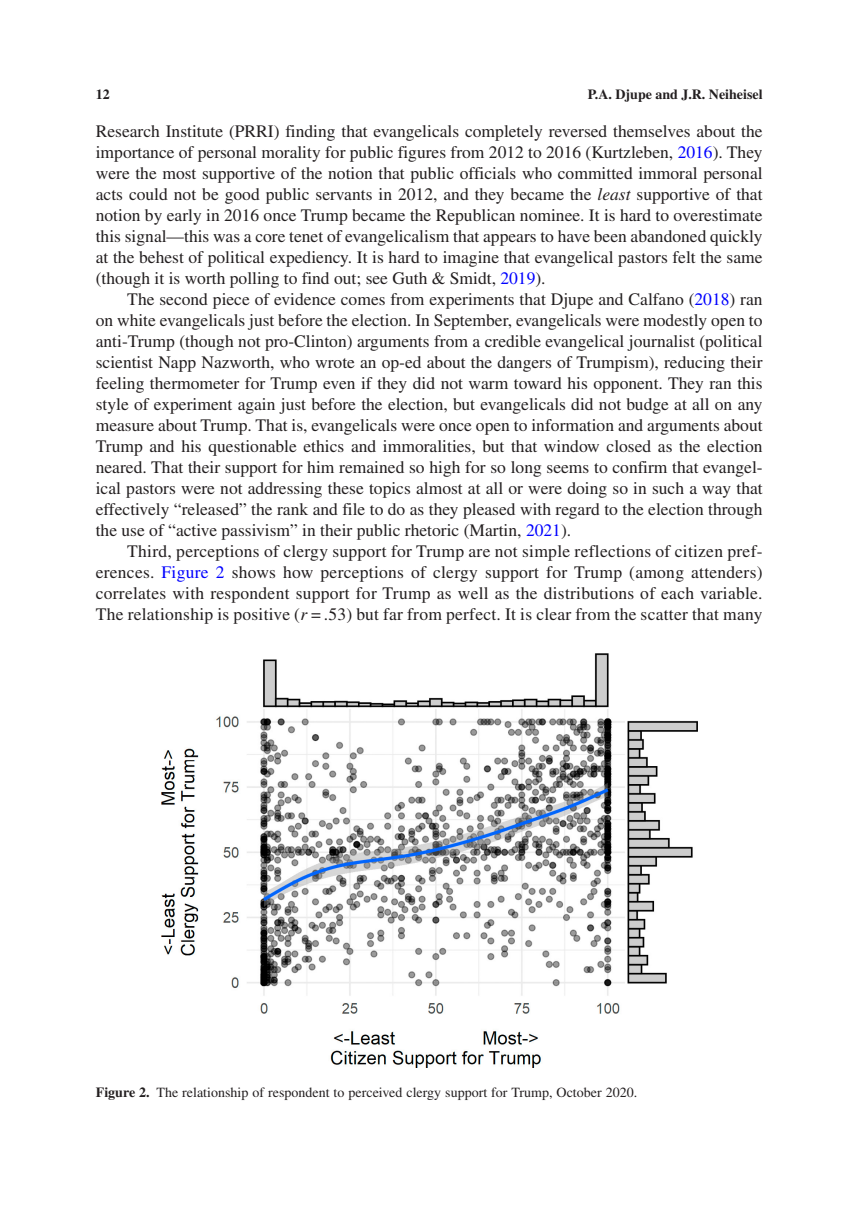
<style>
.page{position:relative;width:851px;height:1229px;background:#fff}
.page>*{position:absolute;margin:0;border:0;box-sizing:border-box;transform-origin:0 0}
.t1{font:17.5px/21px "Times LT Std";color:#231f20;text-align:justify}
.t2{font:14px "Times LT Std";color:#231f20}
.t3{font:700 14px "Times LT Std";color:#231f20}
.s1{color:#00f}
.s2{font-style:italic}
.s3{font-weight:700}
</style>
<div class="page">
<img style="left:161px;top:653px;width:536px;height:414px">
<p class="t3" style="left:96px;top:85px;width:15px">12</p>
<p class="t3" style="left:587px;top:85px;width:176px">P.A. Djupe and J.R. Neiheisel</p>
<p class="t1" style="left:96px;top:121px;width:668px">Research Institute (PRRI) finding that evangelicals completely reversed themselves about the importance of personal morality for public figures from 2012 to 2016 (Kurtzleben, <span class="s1">2016</span>). They were the most supportive of the notion that public officials who committed immoral personal acts could not be good public servants in 2012, and they became the <span class="s2">least</span> supportive of that notion by early in 2016 once Trump became the Republican nominee. It is hard to overestimate this signal—this was a core tenet of evangelicalism that appears to have been abandoned quickly at the behest of political expediency. It is hard to imagine that evangelical pastors felt the same (though it is worth polling to find out; see Guth &amp; Smidt, <span class="s1">2019</span>).</p>
<p class="t1" style="left:96px;top:289px;width:668px;text-indent:32px">The second piece of evidence comes from experiments that Djupe and Calfano (<span class="s1">2018</span>) ran on white evangelicals just before the election. In September, evangelicals were modestly open to anti-Trump (though not pro-Clinton) arguments from a credible evangelical journalist (political scientist Napp Nazworth, who wrote an op-ed about the dangers of Trumpism), reducing their feeling thermometer for Trump even if they did not warm toward his opponent. They ran this style of experiment again just before the election, but evangelicals did not budge at all on any measure about Trump. That is, evangelicals were once open to information and arguments about Trump and his questionable ethics and immoralities, but that window closed as the election neared. That their support for him remained so high for so long seems to confirm that evangel&shy;ical pastors were not addressing these topics almost at all or were doing so in such a way that effectively “released” the rank and file to do as they pleased with regard to the election through the use of “active passivism” in their public rhetoric (Martin, <span class="s1">2021</span>).</p>
<p class="t1" style="left:96px;top:541px;width:668px;text-indent:32px">Third, perceptions of clergy support for Trump are not simple reflections of citizen pref&shy;erences. <span class="s1">Figure 2</span> shows how perceptions of clergy support for Trump (among attenders) correlates with respondent support for Trump as well as the distributions of each variable.<br>The relationship is positive (<span class="s2">r</span> = .53) but far from perfect. It is clear from the scatter that many</p>
<p class="t2" style="left:96px;top:1084px;width:543px"><span class="s3">Figure 2.</span> The relationship of respondent to perceived clergy support for Trump, October 2020.</p>
</div>
